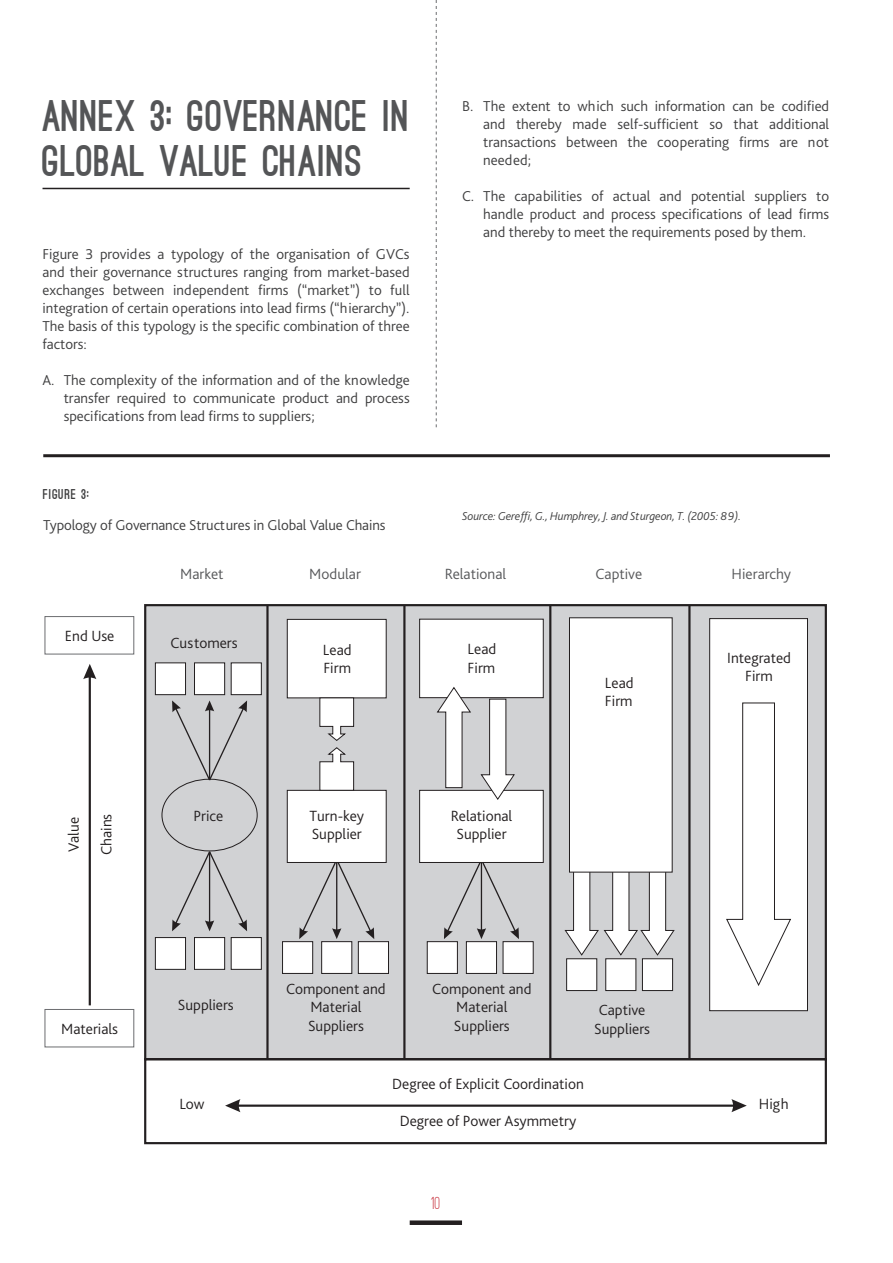
<style>
.page{position:relative;width:893px;height:1263px;background:#fff}
.page>*{position:absolute;margin:0;border:0;box-sizing:border-box;transform-origin:0 0}
.t1{font:900 42px/45px "Ostrich Sans";letter-spacing:.02em;color:#545557}
.t2{font:500 18px "Ostrich Sans";color:#c11926}
.t3{font:300 15.45px/18.5px "Bliss Pro";color:#231f20}
.t4{font:300 15.45px "Bliss Pro";color:#57585a}
.t5{font:300 15px/18px "Bliss Pro";color:#3e3e3f;text-align:justify}
.t6{font:900 13.5px "Ostrich Sans";letter-spacing:.05em;color:#3e3e3f}
.t7{font:italic 300 12px "Bliss Pro";letter-spacing:-.005em;color:#3e3e3f}
</style>
<div class="page">
<div style="left:410px;top:1220px;width:52px;height:5px;background:#231f20"></div>
<svg style="left:436px;top:0;width:1px;height:427px"></svg>
<hr style="left:43px;top:188px;width:367px;height:1px;background:#231f20">
<hr style="left:43px;top:454px;width:787px;height:3px;background:#231f20">
<svg style="left:44px;top:616px;width:91px;height:432px"></svg>
<svg style="left:144px;top:604px;width:683px;height:541px"></svg>
<svg style="left:725px;top:702px;width:67px;height:285px"></svg>
<div style="left:566px;top:958px;width:31px;height:33px;background:#fff;border:1px solid #231f20"></div>
<div style="left:427px;top:941px;width:31px;height:33px;background:#fff;border:1px solid #231f20"></div>
<div style="left:282px;top:941px;width:31px;height:33px;background:#fff;border:1px solid #231f20"></div>
<div style="left:155px;top:937px;width:31px;height:33px;background:#fff;border:1px solid #231f20"></div>
<div style="left:155px;top:662px;width:31px;height:33px;background:#fff;border:1px solid #231f20"></div>
<div style="left:605px;top:958px;width:31px;height:33px;background:#fff;border:1px solid #231f20"></div>
<div style="left:466px;top:941px;width:31px;height:33px;background:#fff;border:1px solid #231f20"></div>
<div style="left:321px;top:941px;width:31px;height:33px;background:#fff;border:1px solid #231f20"></div>
<div style="left:194px;top:937px;width:31px;height:33px;background:#fff;border:1px solid #231f20"></div>
<div style="left:194px;top:662px;width:31px;height:33px;background:#fff;border:1px solid #231f20"></div>
<div style="left:642px;top:958px;width:31px;height:33px;background:#fff;border:1px solid #231f20"></div>
<div style="left:503px;top:941px;width:31px;height:33px;background:#fff;border:1px solid #231f20"></div>
<div style="left:358px;top:941px;width:31px;height:33px;background:#fff;border:1px solid #231f20"></div>
<div style="left:231px;top:937px;width:31px;height:33px;background:#fff;border:1px solid #231f20"></div>
<div style="left:231px;top:662px;width:31px;height:33px;background:#fff;border:1px solid #231f20"></div>
<svg style="left:172px;top:700px;width:75px;height:82px;background:#c3c4c6"></svg>
<svg style="left:172px;top:850px;width:75px;height:81px;background:#c4c4c6"></svg>
<svg style="left:299px;top:863px;width:75px;height:76px;background:#c4c4c6"></svg>
<svg style="left:444px;top:863px;width:75px;height:76px;background:#c4c4c6"></svg>
<div style="left:287px;top:790px;width:100px;height:73px;background:#fff;border:1px solid #231f20"></div>
<div style="left:287px;top:619px;width:100px;height:79px;background:#fff;border:1px solid #231f20"></div>
<svg style="left:319px;top:697px;width:35px;height:44px"></svg>
<svg style="left:319px;top:747px;width:35px;height:44px"></svg>
<div style="left:419px;top:790px;width:125px;height:73px;background:#fff;border:1px solid #231f20"></div>
<div style="left:419px;top:619px;width:125px;height:79px;background:#fff;border:1px solid #231f20"></div>
<svg style="left:480px;top:698px;width:36px;height:102px"></svg>
<svg style="left:436px;top:687px;width:36px;height:101px"></svg>
<p class="t1" style="left:43px;top:95px;width:369px">ANNEX 3: GOVERNANCE IN<br>GLOBAL VALUE CHAINS</p>
<p class="t5" style="left:43px;top:245px;width:369px">Figure 3 provides a typology of the organisation of GVCs and their governance structures ranging from market-based exchanges between independent firms (“market”) to full integration of certain operations into lead firms (“hierarchy”).<br>The basis of this typology is the specific combination of three factors:</p>
<p class="t5" style="left:64px;top:371px;width:347px;text-indent:-21px">A. The complexity of the information and of the knowledge transfer required to communicate product and process specifications from lead firms to suppliers;</p>
<p class="t6" style="left:43px;top:489px;width:47px">FIGURE 3:</p>
<p class="t5" style="left:43px;top:515px;width:344px">Typology of Governance Structures in Global Value Chains</p>
<p class="t5" style="left:483px;top:96px;width:347px;text-indent:-21px">B. The extent to which such information can be codified and thereby made self-sufficient so that additional transactions between the cooperating firms are not needed;</p>
<p class="t5" style="left:483px;top:186px;width:347px;text-indent:-21px">C. The capabilities of actual and potential suppliers to handle product and process specifications of lead firms and thereby to meet the requirements posed by them.</p>
<p class="t7" style="left:462px;top:509px;width:281px">Source: Gereffi, G., Humphrey, J. and Sturgeon, T. (2005: 89).</p>
<p class="t3" style="left:65px;top:627px;width:51px">End Use</p>
<p class="t3" style="left:58px;top:855px;width:43px;line-height:32.5px;rotate:-90deg">Value<br>Chains</p>
<p class="t3" style="left:61px;top:1020px;width:59px">Materials</p>
<p class="t4" style="left:180px;top:567px;width:45px">Market</p>
<p class="t4" style="left:309px;top:567px;width:53px">Modular</p>
<p class="t4" style="left:445px;top:567px;width:63px">Relational</p>
<p class="t4" style="left:595px;top:567px;width:48px">Captive</p>
<p class="t4" style="left:732px;top:567px;width:61px">Hierarchy</p>
<p class="t3" style="left:170px;top:635px;width:69px">Customers</p>
<p class="t3" style="left:323px;top:641px;width:30px">Lead<br>Firm</p>
<p class="t3" style="left:468px;top:641px;width:30px">Lead<br>Firm</p>
<p class="t3" style="left:605px;top:674px;width:30px">Lead<br>Firm</p>
<p class="t3" style="left:727px;top:650px;width:65px;text-align:center">Integrated<br>Firm</p>
<p class="t3" style="left:193px;top:807px;width:31px">Price</p>
<p class="t3" style="left:309px;top:807px;width:56px">Turn-key<br>Supplier</p>
<p class="t3" style="left:451px;top:807px;width:63px;text-align:center">Relational<br>Supplier</p>
<p class="t3" style="left:178px;top:996px;width:57px">Suppliers</p>
<p class="t3" style="left:286px;top:980px;width:101px;text-align:center">Component and<br>Material<br>Suppliers</p>
<p class="t3" style="left:432px;top:980px;width:101px;text-align:center">Component and<br>Material<br>Suppliers</p>
<p class="t3" style="left:594px;top:1002px;width:57px">Captive<br>Suppliers</p>
<p class="t3" style="left:392px;top:1076px;width:193px">Degree of Explicit Coordination</p>
<p class="t3" style="left:400px;top:1113px;width:178px">Degree of Power Asymmetry</p>
<p class="t3" style="left:179px;top:1095px;width:27px">Low</p>
<p class="t3" style="left:759px;top:1095px;width:31px">High</p>
<p class="t2" style="left:431px;top:1192px;width:11px">10</p>
</div>
